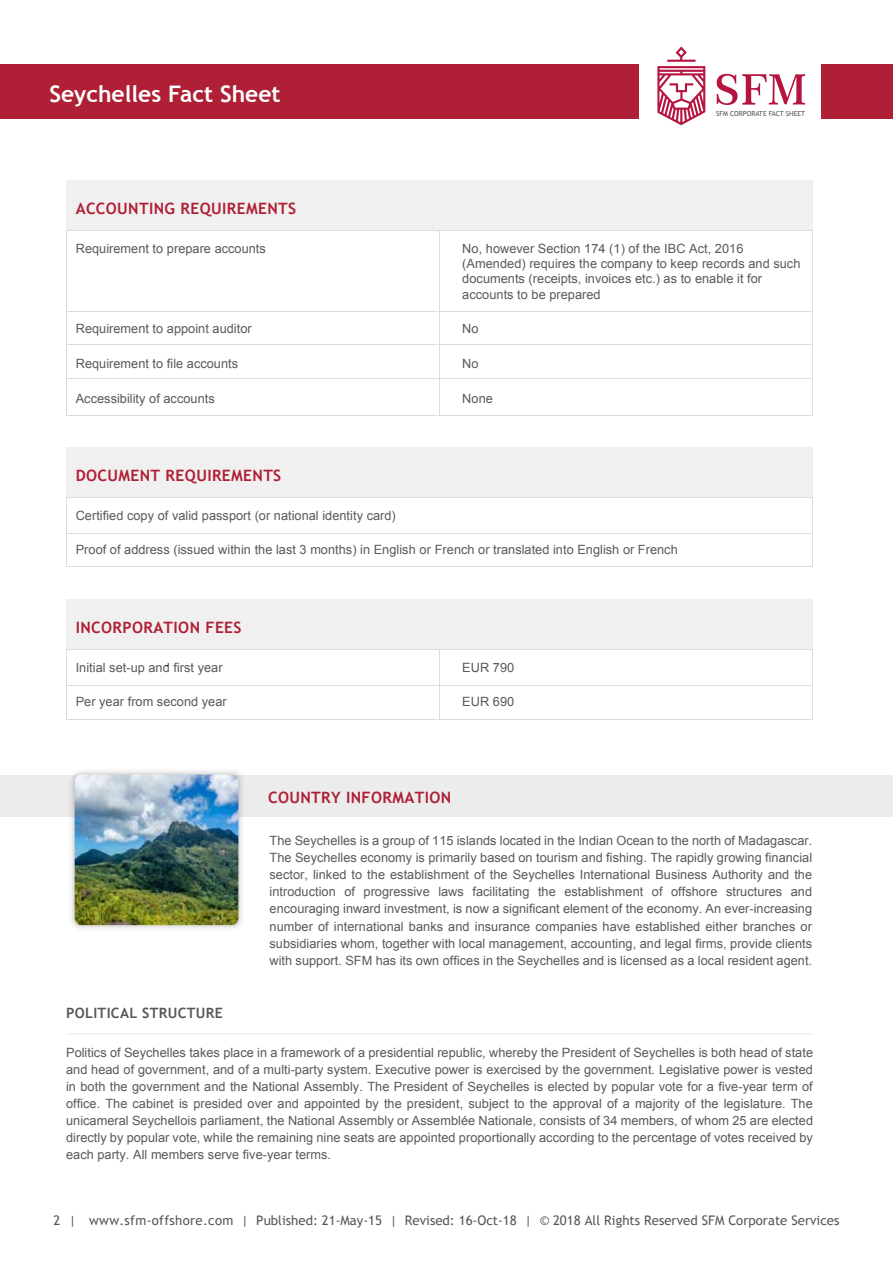
<style>
.page{position:relative;width:893px;height:1263px;background:#fff}
.page>*{position:absolute;margin:0;border:0;box-sizing:border-box;transform-origin:0 0}
.t1{font:700 22.8px "Trebuchet MS";color:#fff}
.t2{font:700 15.75px "Trebuchet MS";letter-spacing:.025em;color:#af1f35}
.t3{font:700 14.25px "Trebuchet MS";letter-spacing:.025em;color:#58585b}
.t4{font:300 14.25px "Calibri";color:#000}
.t5{font:13.2px "Trebuchet MS";color:#58585b}
.t6{font:12.75px/17.1px "Arial";color:#58595b;text-align:justify}
.t7{font:6.9px "Trebuchet MS";color:#58585b}
</style>
<div class="page">
<hr style="left:66px;top:1033px;width:748px;height:1px;background:#cecece">
<div style="left:0;top:775px;width:893px;height:42px;background:#ececec"></div>
<img style="left:71px;top:771px;width:171px;height:158px">
<img style="left:75px;top:775px;width:163px;height:150px;border-radius:7px">
<hr style="left:66px;top:230px;width:747px;height:1px;background:#dcddde">
<hr style="left:66px;top:311px;width:747px;height:1px;background:#dcddde">
<hr style="left:66px;top:344px;width:747px;height:1px;background:#dcddde">
<hr style="left:66px;top:415px;width:747px;height:1px;background:#dcddde">
<hr style="left:812px;top:230px;width:1px;height:185px;background:#dcddde">
<hr style="left:66px;top:230px;width:1px;height:185px;background:#dcddde">
<hr style="left:439px;top:230px;width:1px;height:185px;background:#dcddde">
<hr style="left:66px;top:378px;width:747px;height:1px;background:#dcddde">
<div style="left:66px;top:180px;width:747px;height:50px;background:#f0f0f0"></div>
<hr style="left:66px;top:497px;width:747px;height:1px;background:#dcddde">
<hr style="left:66px;top:533px;width:747px;height:1px;background:#dcddde">
<hr style="left:66px;top:567px;width:747px;height:1px;background:#dcddde">
<hr style="left:812px;top:497px;width:1px;height:70px;background:#dcddde">
<hr style="left:66px;top:497px;width:1px;height:70px;background:#dcddde">
<div style="left:66px;top:447px;width:747px;height:50px;background:#f0f0f0"></div>
<hr style="left:66px;top:649px;width:747px;height:1px;background:#dcddde">
<hr style="left:66px;top:685px;width:747px;height:1px;background:#dcddde">
<hr style="left:66px;top:719px;width:747px;height:1px;background:#dcddde">
<hr style="left:812px;top:649px;width:1px;height:70px;background:#dcddde">
<hr style="left:66px;top:649px;width:1px;height:70px;background:#dcddde">
<hr style="left:439px;top:649px;width:1px;height:70px;background:#dcddde">
<div style="left:66px;top:599px;width:747px;height:50px;background:#f0f0f0"></div>
<svg style="left:717px;top:74px;width:88px;height:31px"></svg>
<svg style="left:657px;top:46px;width:48px;height:79px"></svg>
<div style="left:0;top:65px;width:638px;height:54px;background:#af1f35"></div>
<div style="left:822px;top:65px;width:71px;height:54px;background:#af1f35"></div>
<h1 class="t1" style="left:49px;top:79px;width:233px">Seychelles Fact Sheet</h1>
<p class="t2" style="left:76px;top:198px;width:222px">ACCOUNTING REQUIREMENTS</p>
<p class="t6" style="left:76px;top:240px;width:192px">Requirement to prepare accounts</p>
<p class="t7" style="left:716px;top:110px;width:91px">SFM CORPORATE FACT SHEET</p>
<p class="t6" style="left:462px;top:241px;width:340px;line-height:15.3px;text-align:left">No, however Section 174 (1) of the IBC Act, 2016 (Amended) requires the company to keep records and such documents (receipts, invoices etc.) as to enable it for accounts to be prepared</p>
<p class="t6" style="left:76px;top:320px;width:177px">Requirement to appoint auditor</p>
<p class="t6" style="left:462px;top:320px;width:18px">No</p>
<p class="t6" style="left:76px;top:355px;width:164px">Requirement to file accounts</p>
<p class="t6" style="left:462px;top:355px;width:18px">No</p>
<p class="t6" style="left:76px;top:390px;width:141px">Accessibility of accounts</p>
<p class="t6" style="left:462px;top:390px;width:32px">None</p>
<p class="t2" style="left:76px;top:465px;width:207px">DOCUMENT REQUIREMENTS</p>
<p class="t6" style="left:76px;top:507px;width:322px">Certified copy of valid passport (or national identity card)</p>
<p class="t6" style="left:76px;top:541px;width:604px">Proof of address (issued within the last 3 months) in English or French or translated into English or French</p>
<p class="t2" style="left:76px;top:617px;width:167px">INCORPORATION FEES</p>
<p class="t4" style="left:165px;top:656px;width:6px">-</p>
<p class="t6" style="left:76px;top:659px;width:148px">Initial set-up and first year</p>
<p class="t6" style="left:462px;top:659px;width:53px">EUR 790</p>
<p class="t6" style="left:76px;top:693px;width:153px">Per year from second year</p>
<p class="t6" style="left:462px;top:693px;width:53px">EUR 690</p>
<p class="t2" style="left:268px;top:787px;width:185px">COUNTRY INFORMATION</p>
<p class="t6" style="left:270px;top:832px;width:544px">The Seychelles is a group of 115 islands located in the Indian Ocean to the north of Madagascar.<br>The Seychelles economy is primarily based on tourism and fishing. The rapidly growing financial sector, linked to the establishment of the Seychelles International Business Authority and the introduction of progressive laws facilitating the establishment of offshore structures and encouraging inward investment, is now a significant element of the economy. An ever-increasing number of international banks and insurance companies have established either branches or subsidiaries whom, together with local management, accounting, and legal firms, provide clients with support. SFM has its own offices in the Seychelles and is licensed as a local resident agent.</p>
<p class="t3" style="left:66px;top:1003px;width:158px">POLITICAL STRUCTURE</p>
<p class="t6" style="left:66px;top:1044px;width:748px">Politics of Seychelles takes place in a framework of a presidential republic, whereby the President of Seychelles is both head of state and head of government, and of a multi-party system. Executive power is exercised by the government. Legislative power is vested in both the government and the National Assembly. The President of Seychelles is elected by popular vote for a five-year term of office. The cabinet is presided over and appointed by the president, subject to the approval of a majority of the legislature. The unicameral Seychellois parliament, the National Assembly or Assemblée Nationale, consists of 34 members, of whom 25 are elected directly by popular vote, while the remaining nine seats are appointed proportionally according to the percentage of votes received by each party. All members serve five-year terms.</p>
<p class="t5" style="left:53px;top:1212px;width:788px">2 | www.sfm-offshore.com | Published: 21-May-15 | Revised: 16-Oct-18 | © 2018 All Rights Reserved SFM Corporate Services</p>
</div>
